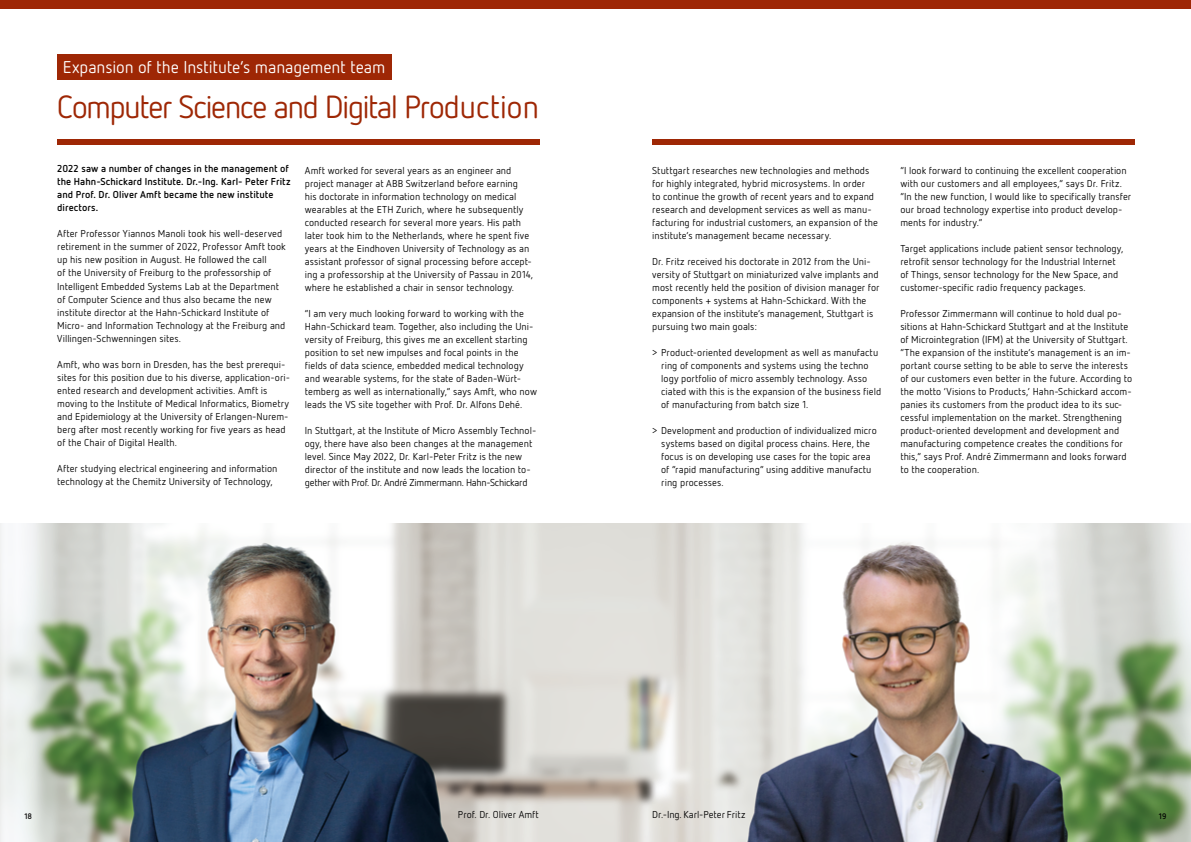
<style>
.page{position:relative;width:1191px;height:842px;background:#fff}
.page>*{position:absolute;margin:0;border:0;box-sizing:border-box;transform-origin:0 0}
.t1{font:32px "Netto OT";letter-spacing:-.05em;color:#9e2705}
.t2{font:17px "Netto OT";letter-spacing:-.01em;color:#fff}
.t3{font:10px/13px "Netto OT";letter-spacing:.005em;color:#000}
.t4{font:700 10px/13px "Netto OT";letter-spacing:.005em;color:#000}
.t5{font:700 8px "Netto OT";color:#000}
</style>
<div class="page">
<div style="left:0;top:0;width:604px;height:9px;background:#9e2705"></div>
<img style="left:0;top:524px;width:1191px;height:318px">
<div style="left:587px;top:0;width:604px;height:9px;background:#9e2705"></div>
<div style="left:57px;top:139px;width:482px;height:6px;background:#9e2705"></div>
<div style="left:57px;top:54px;width:335px;height:26px;background:#9e2705"></div>
<div style="left:651px;top:139px;width:483px;height:6px;background:#9e2705"></div>
<h2 class="t2" style="left:63px;top:57px;width:324px">Expansion of the Institute’s management team</h2>
<h1 class="t1" style="left:57px;top:87px;width:484px">Computer Science and Digital Production</h1>
<p class="t4" style="left:57px;top:162px;width:235px">2022 saw a number of changes in the management of the Hahn-Schickard Institute. Dr.-Ing. Karl- Peter Fritz and Prof. Dr. Oliver Amft became the new institute directors.</p>
<p class="t3" style="left:57px;top:227px;width:230px">After Professor Yiannos Manoli took his well-deserved retirement in the summer of 2022, Professor Amft took up his new position in August. He followed the call<br>of the University of Freiburg to the professorship of Intelligent Embedded Systems Lab at the Department of Computer Science and thus also became the new institute director at the Hahn-Schickard Institute of Micro- and Information Technology at the Freiburg and Villingen-Schwenningen sites.</p>
<p class="t3" style="left:57px;top:357px;width:234px">Amft, who was born in Dresden, has the best prerequi&shy;sites for this position due to his diverse, application-ori&shy;ented research and development activities. Amft is moving to the Institute of Medical Informatics, Biometry and Epidemiology at the University of Erlangen-Nurem&shy;berg after most recently working for five years as head of the Chair of Digital Health.</p>
<p class="t3" style="left:57px;top:461px;width:222px">After studying electrical engineering and information technology at the Chemitz University of Technology,</p>
<p class="t3" style="left:305px;top:164px;width:230px">Amft worked for several years as an engineer and project manager at ABB Switzerland before earning<br>his doctorate in information technology on medical wearables at the ETH Zurich, where he subsequently conducted research for several more years. His path later took him to the Netherlands, where he spent five years at the Eindhoven University of Technology as an assistant professor of signal processing before accept&shy;ing a professorship at the University of Passau in 2014, where he established a chair in sensor technology.</p>
<p class="t3" style="left:305px;top:307px;width:234px">“I am very much looking forward to working with the Hahn-Schickard team. Together, also including the Uni&shy;versity of Freiburg, this gives me an excellent starting position to set new impulses and focal points in the fields of data science, embedded medical technology and wearable systems, for the state of Baden-Würt&shy;temberg as well as internationally,” says Amft, who now leads the VS site together with Prof. Dr. Alfons Dehé.</p>
<p class="t3" style="left:305px;top:424px;width:233px">In Stuttgart, at the Institute of Micro Assembly Technol&shy;ogy, there have also been changes at the management level. Since May 2022, Dr. Karl-Peter Fritz is the new director of the institute and now leads the location to&shy;gether with Prof. Dr. André Zimmermann. Hahn-Schickard</p>
<p class="t3" style="left:652px;top:163px;width:227px">Stuttgart researches new technologies and methods for highly integrated, hybrid microsystems. In order<br>to continue the growth of recent years and to expand research and development services as well as manu&shy;facturing for industrial customers, an expansion of the institute‘s management became necessary.</p>
<p class="t3" style="left:652px;top:254px;width:229px">Dr. Fritz received his doctorate in 2012 from the Uni&shy;versity of Stuttgart on miniaturized valve implants and most recently held the position of division manager for components + systems at Hahn-Schickard. With the expansion of the institute‘s management, Stuttgart is pursuing two main goals:</p>
<p class="t3" style="left:661px;top:345px;width:222px;text-indent:-9px">&gt; Product-oriented development as well as manufactu ring of components and systems using the techno logy portfolio of micro assembly technology. Asso ciated with this is the expansion of the business field of manufacturing from batch size 1.</p>
<p class="t3" style="left:661px;top:423px;width:217px;text-indent:-9px">&gt; Development and production of individualized micro systems based on digital process chains. Here, the focus is on developing use cases for the topic area of “rapid manufacturing” using additive manufactu ring processes.</p>
<p class="t3" style="left:900px;top:163px;width:232px">“I look forward to continuing the excellent cooperation with our customers and all employees,” says Dr. Fritz. “In the new function, I would like to specifically transfer our broad technology expertise into product develop&shy;ments for industry.”</p>
<p class="t3" style="left:900px;top:241px;width:224px">Target applications include patient sensor technology, retrofit sensor technology for the Industrial Internet of Things, sensor technology for the New Space, and customer-specific radio frequency packages.</p>
<p class="t3" style="left:900px;top:306px;width:233px">Professor Zimmermann will continue to hold dual po&shy;sitions at Hahn-Schickard Stuttgart and at the Institute of Microintegration (IFM) at the University of Stuttgart. “The expansion of the institute’s management is an im&shy;portant course setting to be able to serve the interests of our customers even better in the future. According to the motto ‘Visions to Products,’ Hahn-Schickard accom&shy;panies its customers from the product idea to its suc&shy;cessful implementation on the market. Strengthening product-oriented development and development and manufacturing competence creates the conditions for this,” says Prof. André Zimmermann and looks forward to the cooperation.</p>
<p class="t5" style="left:24px;top:811px;width:9px">18</p>
<p class="t3" style="left:458px;top:807px;width:82px">Prof. Dr. Oliver Amft</p>
<p class="t3" style="left:652px;top:807px;width:95px">Dr.-Ing. Karl-Peter Fritz</p>
<p class="t5" style="left:1158px;top:811px;width:9px">19</p>
</div>
